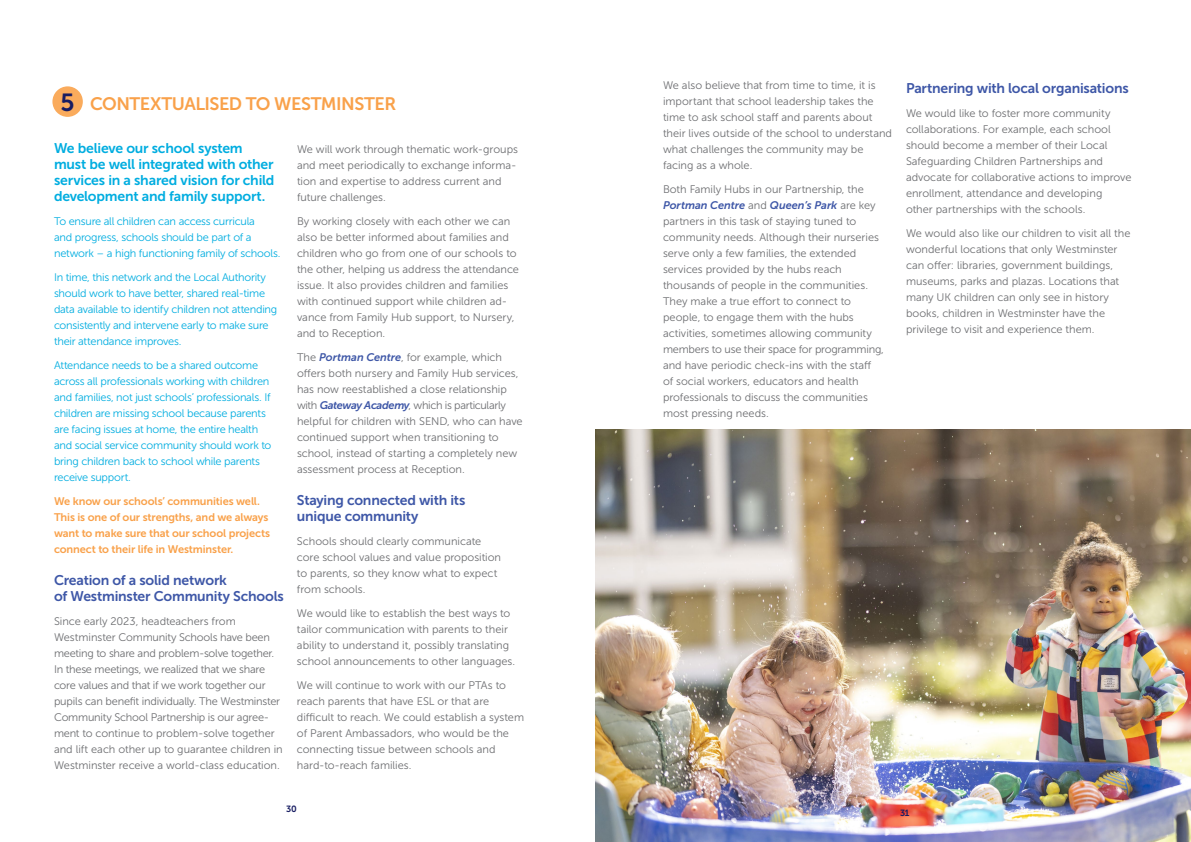
<style>
.page{position:relative;width:1191px;height:842px;background:#fff}
.page>*{position:absolute;margin:0;border:0;box-sizing:border-box;transform-origin:0 0}
.t1{font:18px "Museo Sans 700";letter-spacing:-.03em;color:#f9a14a}
.t2{font:14px/16px "Museo Sans 700";letter-spacing:-.015em;color:#3e57a7}
.t3{font:14px/16px "Museo Sans 700";letter-spacing:-.015em;color:#00ade0}
.t4{font:11px/16px "Museo Sans 300";letter-spacing:-.005em;color:#6d6e71}
.t5{font:11px/16px "Museo Sans 300";letter-spacing:-.02em;color:#00ade0}
.t6{font:11px/16px "Museo Sans 700";letter-spacing:-.01em;color:#f9a14a}
.t7{font:italic 11px "Museo Sans 700";letter-spacing:-.005em;color:#3e57a7}
.t8{font:9px "Museo Sans 700";color:#181d62}
.s1{font-size:24.7px;color:#181c62}
.s2{font-family:"Museo Sans 300";font-style:normal;color:#6d6e71}
.s3{font-family:"Museo Sans 700";font-style:italic;color:#3e57a7}
</style>
<div class="page">
<div style="left:52px;top:86px;width:31px;height:31px;background:#faab5c;border-radius:50%"></div>
<img style="left:596px;top:429px;width:595px;height:413px">
<h1 class="t1" style="left:61px;top:93px;width:337px"><span class="s1">5</span> CONTEXTUALISED TO WESTMINSTER</h1>
<p class="t4" style="left:663px;top:77px;width:231px">We also believe that from time to time, it is important that school leadership takes the time to ask school staff and parents about their lives outside of the school to understand what challenges the community may be facing as a whole.</p>
<p class="t4" style="left:663px;top:181px;width:202px">Both Family Hubs in our Partnership, the</p>
<p class="t7" style="left:663px;top:199px;width:214px">Portman Centre <span class="s2">and</span> Queen’s Park <span class="s2">are key</span></p>
<p class="t4" style="left:663px;top:213px;width:222px">partners in this task of staying tuned to community needs. Although their nurseries serve only a few families, the extended services provided by the hubs reach thousands of people in the communities.<br>They make a true effort to connect to people, to engage them with the hubs activities, sometimes allowing community members to use their space for programming, and have periodic check-ins with the staff of social workers, educators and health professionals to discuss the communities most pressing needs.</p>
<p class="t3" style="left:54px;top:140px;width:222px">We believe our school system must be well integrated with other services in a shared vision for child development and family support.</p>
<p class="t5" style="left:54px;top:213px;width:228px">To ensure all children can access curricula<br>and progress, schools should be part of a network – a high functioning family of schools.</p>
<p class="t5" style="left:54px;top:269px;width:225px">In time, this network and the Local Authority should work to have better, shared real-time data available to identify children not attending consistently and intervene early to make sure their attendance improves.</p>
<p class="t5" style="left:54px;top:357px;width:219px">Attendance needs to be a shared outcome across all professionals working with children and families, not just schools’ professionals. If children are missing school because parents are facing issues at home, the entire health and social service community should work to bring children back to school while parents receive support.</p>
<p class="t6" style="left:54px;top:493px;width:218px">We know our schools’ communities well.<br>This is one of our strengths, and we always want to make sure that our school projects connect to their life in Westminster.</p>
<p class="t2" style="left:54px;top:572px;width:231px">Creation of a solid network<br>of Westminster Community Schools</p>
<p class="t4" style="left:54px;top:613px;width:230px">Since early 2023, headteachers from Westminster Community Schools have been meeting to share and problem-solve together.<br>In these meetings, we realized that we share core values and that if we work together our pupils can benefit individually. The Westminster Community School Partnership is our agree&shy;ment to continue to problem-solve together and lift each other up to guarantee children in Westminster receive a world-class education.</p>
<p class="t4" style="left:297px;top:141px;width:222px">We will work through thematic work-groups and meet periodically to exchange informa&shy;tion and expertise to address current and future challenges.</p>
<p class="t4" style="left:297px;top:213px;width:223px">By working closely with each other we can also be better informed about families and children who go from one of our schools to the other, helping us address the attendance issue. It also provides children and families with continued support while children ad&shy;vance from Family Hub support, to Nursery, and to Reception.</p>
<p class="t4" style="left:297px;top:349px;width:227px">The <span class="s3">Portman Centre</span>, for example, which offers both nursery and Family Hub services, has now reestablished a close relationship with <span class="s3">Gateway Academy</span>, which is particularly helpful for children with SEND, who can have continued support when transitioning to school, instead of starting a completely new assessment process at Reception.</p>
<p class="t2" style="left:297px;top:492px;width:170px">Staying connected with its unique community</p>
<p class="t4" style="left:297px;top:533px;width:206px">Schools should clearly communicate core school values and value proposition to parents, so they know what to expect from schools.</p>
<p class="t4" style="left:297px;top:605px;width:220px">We would like to establish the best ways to tailor communication with parents to their ability to understand it, possibly translating school announcements to other languages.</p>
<p class="t4" style="left:297px;top:677px;width:229px">We will continue to work with our PTAs to reach parents that have ESL or that are difficult to reach. We could establish a system of Parent Ambassadors, who would be the connecting tissue between schools and hard-to-reach families.</p>
<p class="t2" style="left:906px;top:80px;width:224px">Partnering with local organisations</p>
<p class="t4" style="left:906px;top:105px;width:227px">We would like to foster more community collaborations. For example, each school should become a member of their Local Safeguarding Children Partnerships and advocate for collaborative actions to improve enrollment, attendance and developing other partnerships with the schools.</p>
<p class="t4" style="left:906px;top:225px;width:226px">We would also like our children to visit all the wonderful locations that only Westminster can offer: libraries, government buildings, museums, parks and plazas. Locations that many UK children can only see in history books, children in Westminster have the privilege to visit and experience them.</p>
<p class="t8" style="left:286px;top:804px;width:12px">30</p>
<p class="t8" style="left:900px;top:808px;width:11px">31</p>
</div>
